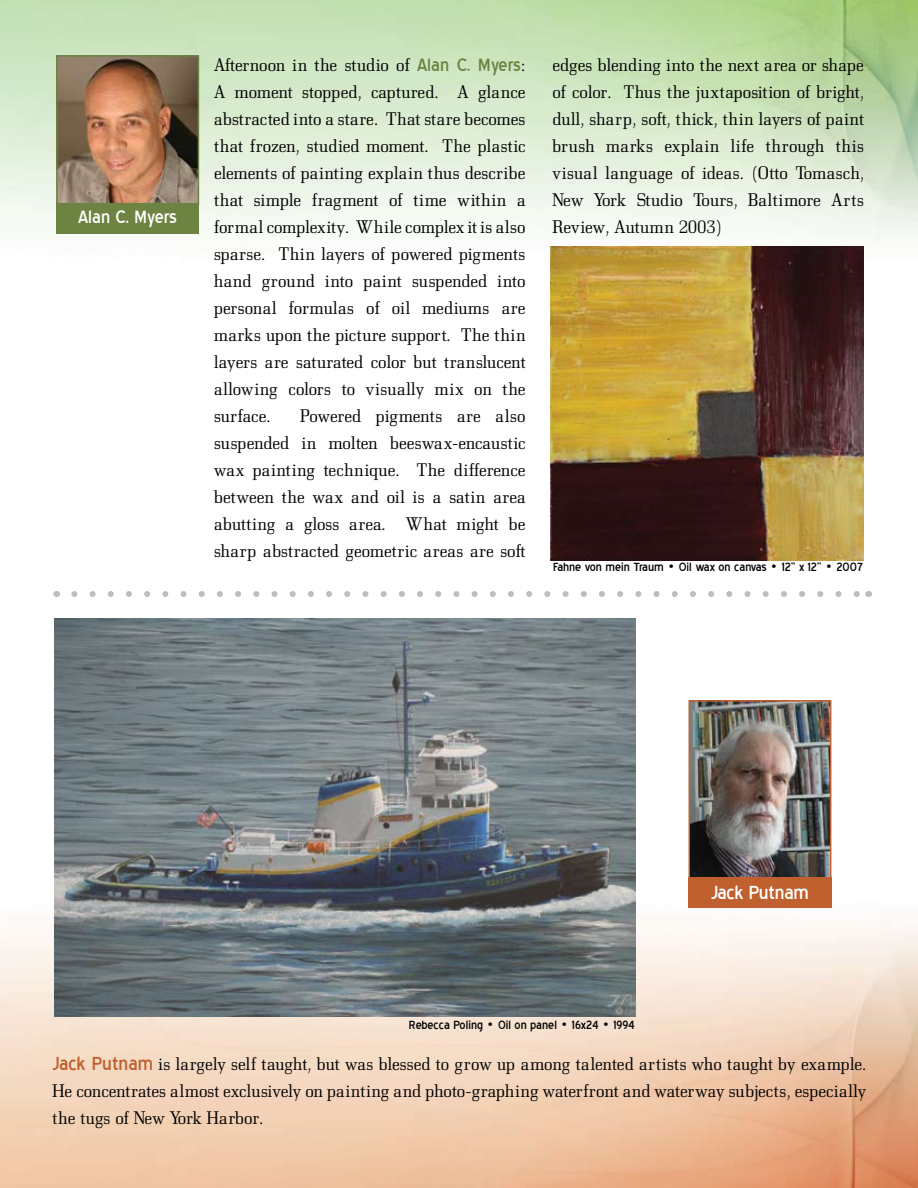
<style>
.page{position:relative;width:918px;height:1188px;background:#fff}
.page>*{position:absolute;margin:0;border:0;box-sizing:border-box;transform-origin:0 0}
.t1{font:24px "Blue Highway";letter-spacing:-.01em;color:#fff}
.t2{font:22.5px "Blue Highway";color:#fff}
.t3{font:18px/27px "Bodonitown";color:#000;text-align:justify}
.t4{font:15px "Blue Highway";color:#000}
.s1{font-family:"Blue Highway";font-size:22.5px;color:#6c8341}
.s2{font-family:"Blue Highway";font-size:24px;color:#c1602f}
</style>
<div class="page">
<img style="left:0;top:919px;width:918px;height:269px">
<img style="left:0;top:0;width:918px;height:272px">
<img style="left:551px;top:246px;width:313px;height:315px">
<img style="left:59px;top:58px;width:137px;height:144px">
<div style="left:56px;top:55px;width:143px;height:150px;border:2px solid #6c8341"></div>
<div style="left:56px;top:204px;width:143px;height:30px;background:#6c8341"></div>
<img style="left:691px;top:703px;width:137px;height:173px">
<div style="left:688px;top:700px;width:143px;height:179px;border:2px solid #c1602f"></div>
<div style="left:688px;top:878px;width:144px;height:30px;background:#c1602f"></div>
<svg style="left:74px;top:591px;width:785px;height:6px"></svg>
<img style="left:54px;top:619px;width:582px;height:398px">
<p class="t2" style="left:78px;top:208px;width:100px">Alan C. Myers</p>
<p class="t3" style="left:214px;top:51px;width:313px">Afternoon in the studio of <span class="s1">Alan C. Myers</span>:<br>A moment stopped, captured. A glance abstracted into a stare. That stare becomes that frozen, studied moment. The plastic elements of painting explain thus describe that simple fragment of time within a formal complexity. While complex it is also sparse. Thin layers of powered pigments hand ground into paint suspended into personal formulas of oil mediums are marks upon the picture support. The thin layers are saturated color but translucent allowing colors to visually mix on the surface.</p>
<p class="t3" style="left:214px;top:402px;width:313px;text-indent:86px">Powered pigments are also suspended in molten beeswax-encaustic wax painting technique. The difference between the wax and oil is a satin area abutting a gloss area. What might be sharp abstracted geometric areas are soft</p>
<p class="t3" style="left:553px;top:51px;width:313px">edges blending into the next area or shape of color. Thus the juxtaposition of bright, dull, sharp, soft, thick, thin layers of paint brush marks explain life through this visual language of ideas. (Otto Tomasch, New York Studio Tours, Baltimore Arts Review, Autumn 2003)</p>
<p class="t4" style="left:553px;top:561px;width:311px">Fahne von mein Traum • Oil wax on canvas • 12” x 12” • 2007</p>
<p class="t4" style="left:409px;top:1018px;width:228px">Rebecca Poling • Oil on panel • 16x24 • 1994</p>
<h1 class="t1" style="left:711px;top:882px;width:99px">Jack Putnam</h1>
<p class="t3" style="left:52px;top:1050px;width:815px"><span class="s2">Jack Putnam</span> is largely self taught, but was blessed to grow up among talented artists who taught by example.<br>He concentrates almost exclusively on painting and photo-graphing waterfront and waterway subjects, especially the tugs of New York Harbor.</p>
</div>
